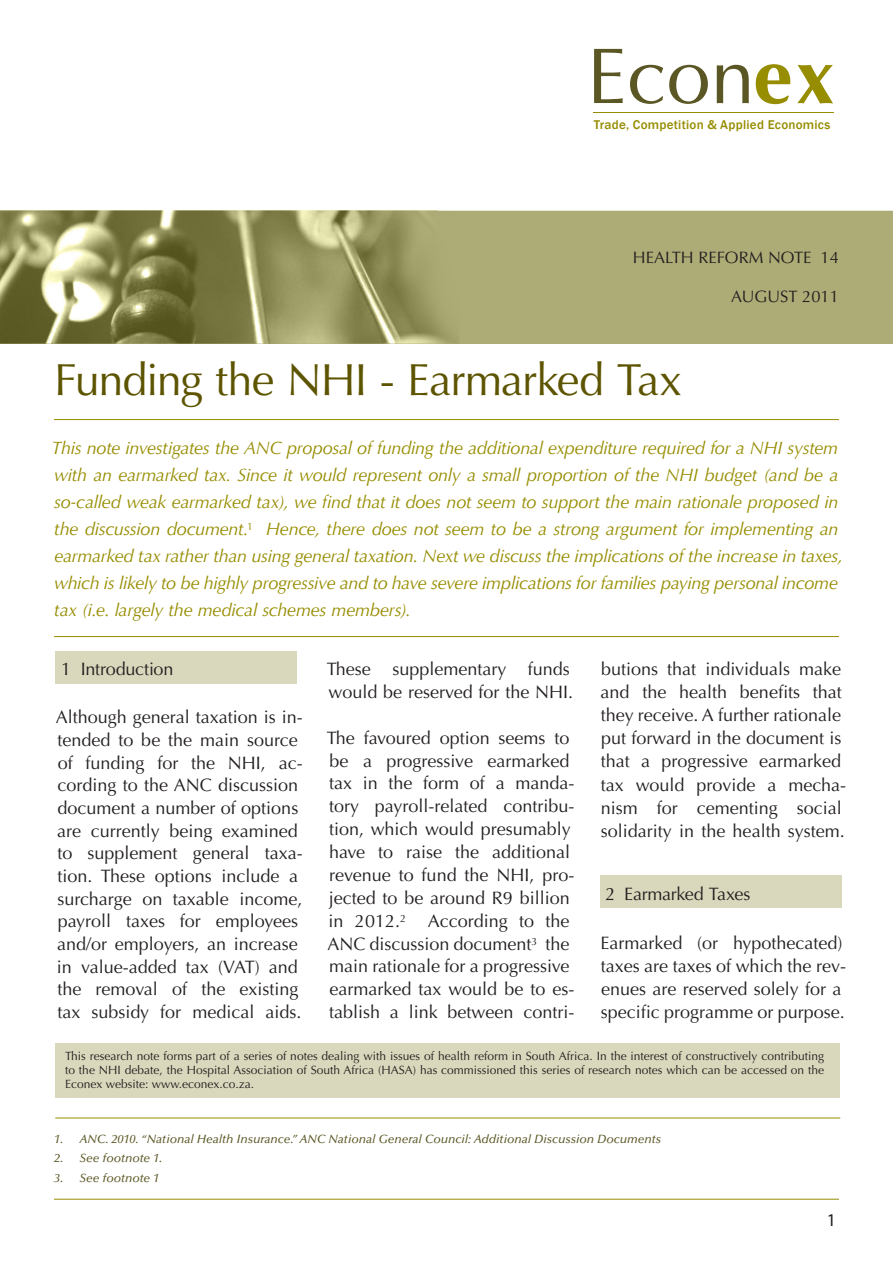
<style>
.page{position:relative;width:893px;height:1263px;background:#fff}
.page>*{position:absolute;margin:0;border:0;box-sizing:border-box;transform-origin:0 0}
.t1{font:45px "Optima LT Std";letter-spacing:-.025em;color:#5d5400}
._2nd_Head{font:18px/22.6px "Optima LT Std";color:#231f20}
.t2{font:italic 18px/27px "Optima LT Std";letter-spacing:-.015em;color:#968d00}
._2nd_Head-2{font:18px "Optima LT Std";letter-spacing:-.02em;color:#231f20}
.t3{font:18px "Myriad Pro";color:#231f20}
.t4{font:16.5px "Optima LT Std";color:#231f20}
.Body_Text{font:500 13.05px "Franklin Gothic";letter-spacing:.02em;color:#968d00}
.t5{font:12px/14.4px "Optima LT Std";color:#231f20;text-align:justify}
.Footnote{font:italic 500 12px "Optima LT Std";color:#5b5725}
</style>
<div class="page">
<hr style="left:54px;top:1199px;width:785px;height:1px;background:#968d00">
<div style="left:600px;top:875px;width:242px;height:33px;background:#dad8bc"></div>
<div style="left:55px;top:651px;width:242px;height:32px;background:#dad8bc"></div>
<img style="left:0;top:211px;width:893px;height:132px">
<svg style="left:594px;top:49px;width:29px;height:54px"></svg>
<svg style="left:630px;top:65px;width:78px;height:39px"></svg>
<svg style="left:717px;top:65px;width:32px;height:38px"></svg>
<svg style="left:756px;top:64px;width:35px;height:40px"></svg>
<svg style="left:797px;top:65px;width:36px;height:38px"></svg>
<hr style="left:593px;top:112px;width:240px;height:1px;background:#968d00">
<div style="left:55px;top:1043px;width:785px;height:54px;background:#dad8bc"></div>
<svg style="left:54px;top:419px;width:785px;height:219px"></svg>
<hr style="left:54px;top:636px;width:785px;height:1px;background:#968d00">
<hr style="left:55px;top:1118px;width:785px;height:1px;background:#968d00">
<p class="Body_Text" style="left:594px;top:116px;width:238px">Trade, Competition &amp; Applied Economics</p>
<p class="t4" style="left:633px;top:247px;width:208px">HEALTH REFORM NOTE 14</p>
<p class="t4" style="left:731px;top:287px;width:109px">AUGUST 2011</p>
<p class="t1" style="left:54px;top:354px;width:630px">Funding the NHI - Earmarked Tax</p>
<p class="t2" style="left:52px;top:434px;width:793px">This note investigates the ANC proposal of funding the additional expenditure required for a NHI system with an earmarked tax. Since it would represent only a small proportion of the NHI budget (and be a so-called weak earmarked tax), we find that it does not seem to support the main rationale proposed in the discussion document.<sup>1</sup> Hence, there does not seem to be a strong argument for implementing an earmarked tax rather than using general taxation. Next we discuss the implications of the increase in taxes, which is likely to be highly progressive and to have severe implications for families paying personal income tax (i.e. largely the medical schemes members).</p>
<p class="_2nd_Head" style="left:61px;top:658px;width:114px">1 Introduction</p>
<p class="_2nd_Head" style="left:56px;top:706px;width:248px">Although general taxation is in&shy;tended to be the main source of funding for the NHI, ac&shy;cording to the ANC discussion document a number of options are currently being examined to supplement general taxa&shy;tion. These options include a surcharge on taxable income, payroll taxes for employees and/or employers, an increase in value-added tax (VAT) and the removal of the existing tax subsidy for medical aids.</p>
<p class="_2nd_Head" style="left:327px;top:658px;width:248px">These supplementary funds would be reserved for the NHI.</p>
<p class="_2nd_Head" style="left:327px;top:726px;width:249px">The favoured option seems to be a progressive earmarked tax in the form of a manda&shy;tory payroll-related contribu&shy;tion, which would presumably have to raise the additional revenue to fund the NHI, pro&shy;jected to be around R9 billion in 2012.<sup>2</sup> According to the<br>ANC discussion document<sup>3</sup> the main rationale for a progressive earmarked tax would be to es&shy;tablish a link between contri-</p>
<p class="_2nd_Head" style="left:600px;top:658px;width:247px;line-height:23.1px">butions that individuals make and the health benefits that they receive. A further rationale put forward in the document is that a progressive earmarked tax would provide a mecha&shy;nism for cementing social solidarity in the health system.</p>
<p class="_2nd_Head-2" style="left:606px;top:884px;width:146px">2 Earmarked Taxes</p>
<p class="_2nd_Head" style="left:600px;top:931px;width:247px;line-height:23.1px">Earmarked (or hypothecated) taxes are taxes of which the rev&shy;enues are reserved solely for a specific programme or purpose.</p>
<p class="t5" style="left:65px;top:1048px;width:761px">This research note forms part of a series of notes dealing with issues of health reform in South Africa. In the interest of constructively contributing to the NHI debate, the Hospital Association of South Africa (HASA) has commissioned this series of research notes which can be accessed on the Econex website: www.econex.co.za.</p>
<p class="Footnote" style="left:54px;top:1132px;width:608px">1. ANC. 2010. “National Health Insurance.” ANC National General Council: Additional Discussion Documents</p>
<p class="Footnote" style="left:54px;top:1151px;width:110px">2. See footnote 1.</p>
<p class="Footnote" style="left:54px;top:1171px;width:107px">3. See footnote 1</p>
<p class="t3" style="left:827px;top:1209px;width:11px">1</p>
</div>
